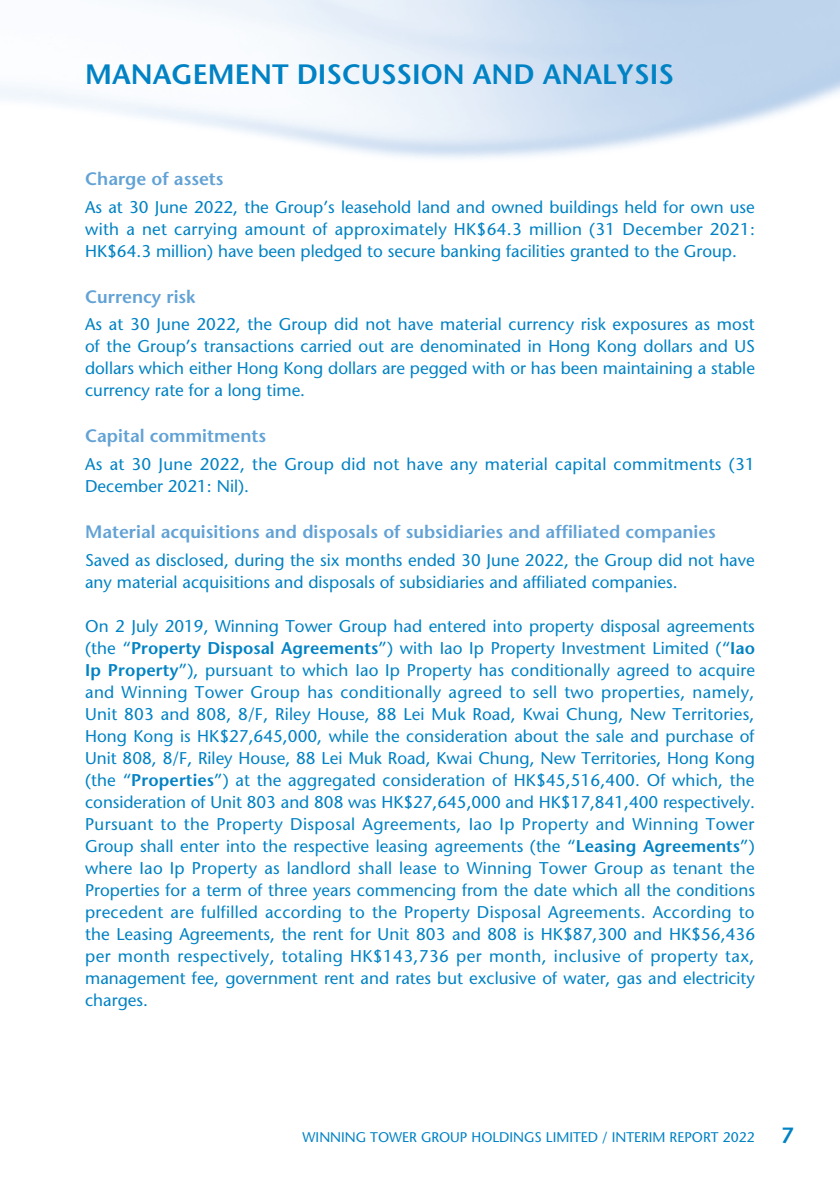
<style>
.page{position:relative;width:840px;height:1191px;background:#fff}
.page>*{position:absolute;margin:0;border:0;box-sizing:border-box;transform-origin:0 0}
.t1{font:600 28px "Stone Sans Std";color:#0082c4}
.t2{font:600 18px "Stone Sans Std";color:#62a2d5}
.t3{font:500 17px/22px "Stone Sans Std";color:#0082c4;text-align:justify}
.t4{font:500 17px/22px "Stone Sans Std";letter-spacing:.02em;color:#0082c4}
.t5{font:500 14px "Stone Sans Std";color:#0082c4}
.s1{font-weight:600}
.s2{font-weight:600;font-size:22px}
</style>
<div class="page">
<h1 class="t1" style="left:85px;top:58px;width:590px">MANAGEMENT DISCUSSION AND ANALYSIS</h1>
<p class="t2" style="left:85px;top:168px;width:140px">Charge of assets</p>
<p class="t3" style="left:85px;top:196px;width:671px">As at 30 June 2022, the Group’s leasehold land and owned buildings held for own use with a net carrying amount of approximately HK$64.3 million (31 December 2021:<br>HK$64.3 million) have been pledged to secure banking facilities granted to the Group.</p>
<p class="t2" style="left:85px;top:286px;width:112px">Currency risk</p>
<p class="t3" style="left:85px;top:313px;width:671px">As at 30 June 2022, the Group did not have material currency risk exposures as most of the Group’s transactions carried out are denominated in Hong Kong dollars and US dollars which either Hong Kong dollars are pegged with or has been maintaining a stable currency rate for a long time.</p>
<p class="t2" style="left:85px;top:425px;width:182px">Capital commitments</p>
<p class="t4" style="left:85px;top:453px;width:671px">As at 30 June 2022, the Group did not have any material capital commitments (31<br>December 2021: Nil).</p>
<p class="t2" style="left:85px;top:521px;width:632px">Material acquisitions and disposals of subsidiaries and affiliated companies</p>
<p class="t3" style="left:85px;top:549px;width:670px">Saved as disclosed, during the six months ended 30 June 2022, the Group did not have any material acquisitions and disposals of subsidiaries and affiliated companies.</p>
<p class="t3" style="left:85px;top:615px;width:671px">On 2 July 2019, Winning Tower Group had entered into property disposal agreements (the “<span class="s1">Property Disposal Agreements</span>”) with Iao Ip Property Investment Limited (“<span class="s1">Iao Ip Property</span>”), pursuant to which Iao Ip Property has conditionally agreed to acquire and Winning Tower Group has conditionally agreed to sell two properties, namely, Unit 803 and 808, 8/F, Riley House, 88 Lei Muk Road, Kwai Chung, New Territories, Hong Kong is HK$27,645,000, while the consideration about the sale and purchase of Unit 808, 8/F, Riley House, 88 Lei Muk Road, Kwai Chung, New Territories, Hong Kong (the “<span class="s1">Properties</span>”) at the aggregated consideration of HK$45,516,400. Of which, the consideration of Unit 803 and 808 was HK$27,645,000 and HK$17,841,400 respectively.<br>Pursuant to the Property Disposal Agreements, Iao Ip Property and Winning Tower Group shall enter into the respective leasing agreements (the “<span class="s1">Leasing Agreements</span>”) where Iao Ip Property as landlord shall lease to Winning Tower Group as tenant the Properties for a term of three years commencing from the date which all the conditions precedent are fulfilled according to the Property Disposal Agreements. According to the Leasing Agreements, the rent for Unit 803 and 808 is HK$87,300 and HK$56,436 per month respectively, totaling HK$143,736 per month, inclusive of property tax, management fee, government rent and rates but exclusive of water, gas and electricity charges.</p>
<p class="t5" style="left:302px;top:1128px;width:492px">WINNING TOWER GROUP HOLDINGS LIMITED / INTERIM REPORT 2022 <span class="s2">7</span></p>
</div>
